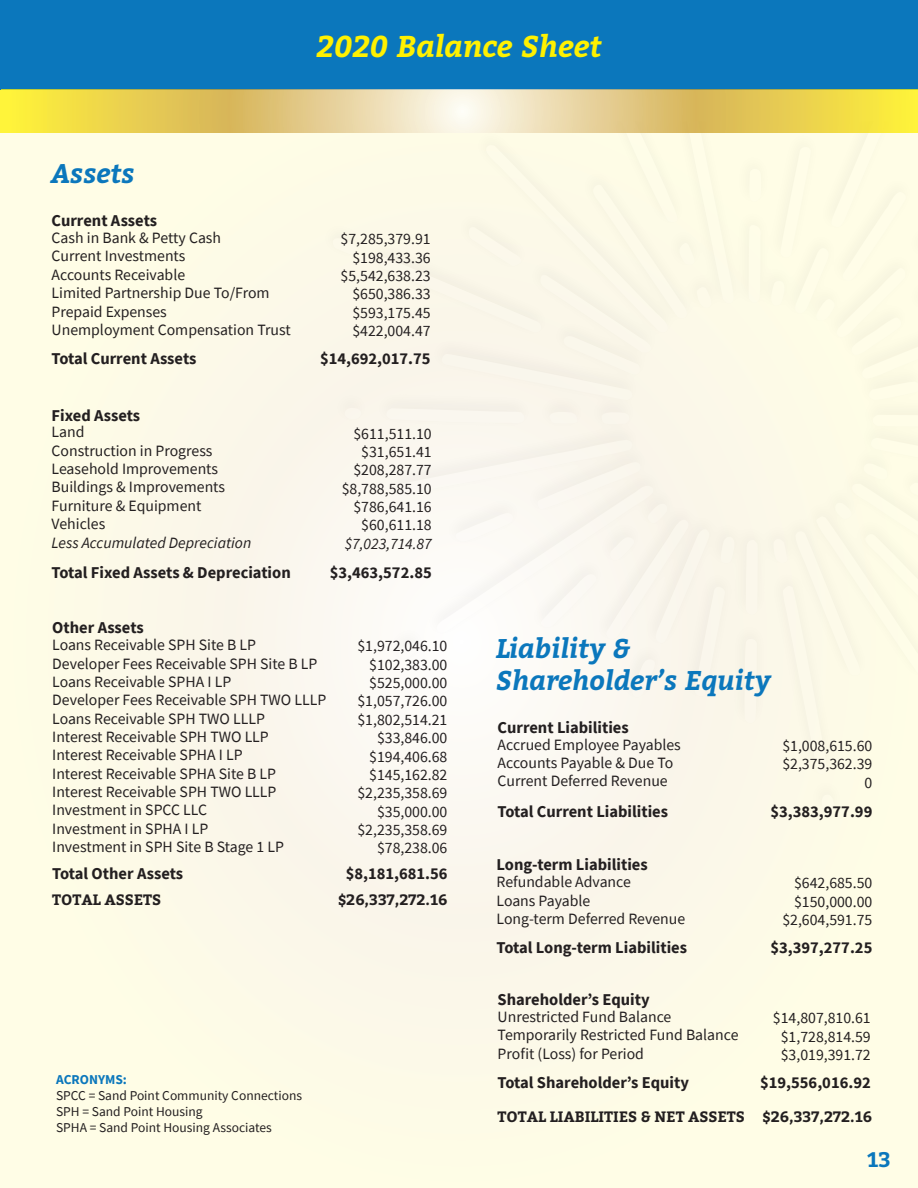
<style>
.page{position:relative;width:918px;height:1188px;background:#fff}
.page>*{position:absolute;margin:0;border:0;box-sizing:border-box;transform-origin:0 0}
.t1{font:italic 700 30px "Bitter";color:#fff101}
.t2{font:italic 700 27px/32.4px "Bitter";color:#0b77bc}
.t3{font:700 21px "Bitter";color:#0b77bc}
.t4{font:700 16.5px "Source Sans Pro";color:#231f20}
.t5{font:15.75px "Source Sans Pro";color:#231f20}
.t6{font:italic 15.75px "Source Sans Pro";color:#231f20}
.t7{font:700 15px "Bitter";color:#231f20}
.t8{font:13.5px/16.2px "Source Sans Pro";color:#231f20}
.t9{font:700 13.5px "Source Sans Pro";color:#0b77bc}
</style>
<div class="page">
<div style="left:0;top:86px;width:918px;height:1102px;background:#fdfbe7"></div>
<svg style="left:333px;top:132px;width:585px;height:678px"></svg>
<div style="left:0;top:0;width:918px;height:90px;background:#0b77bc"></div>
<svg style="left:0;top:90px;width:918px;height:42px;background:#ead578"></svg>
<h2 class="t2" style="left:51px;top:158px;width:85px">Assets</h2>
<h1 class="t1" style="left:317px;top:27px;width:286px">2020 Balance Sheet</h1>
<p class="t4" style="left:52px;top:210px;width:107px">Current Assets</p>
<p class="t5" style="left:52px;top:228px;width:171px">Cash in Bank &amp; Petty Cash</p>
<p class="t5" style="left:341px;top:229px;width:92px">$7,285,379.91</p>
<p class="t5" style="left:52px;top:246px;width:135px">Current Investments</p>
<p class="t5" style="left:352px;top:247px;width:80px">$198,433.36</p>
<p class="t5" style="left:52px;top:265px;width:135px">Accounts Receivable</p>
<p class="t5" style="left:341px;top:266px;width:92px">$5,542,638.23</p>
<p class="t5" style="left:52px;top:283px;width:220px">Limited Partnership Due To/From</p>
<p class="t5" style="left:352px;top:284px;width:80px">$650,386.33</p>
<p class="t5" style="left:52px;top:301px;width:117px">Prepaid Expenses</p>
<p class="t5" style="left:352px;top:303px;width:80px">$593,175.45</p>
<p class="t5" style="left:52px;top:320px;width:241px">Unemployment Compensation Trust</p>
<p class="t5" style="left:352px;top:321px;width:80px">$422,004.47</p>
<p class="t4" style="left:52px;top:347px;width:146px">Total Current Assets</p>
<p class="t4" style="left:320px;top:347px;width:112px">$14,692,017.75</p>
<p class="t4" style="left:52px;top:404px;width:90px">Fixed Assets</p>
<p class="t5" style="left:52px;top:422px;width:34px">Land</p>
<p class="t5" style="left:353px;top:423px;width:80px">$611,511.10</p>
<p class="t5" style="left:52px;top:441px;width:162px">Construction in Progress</p>
<p class="t5" style="left:361px;top:442px;width:72px">$31,651.41</p>
<p class="t5" style="left:52px;top:459px;width:168px">Leasehold Improvements</p>
<p class="t5" style="left:353px;top:460px;width:80px">$208,287.77</p>
<p class="t5" style="left:52px;top:477px;width:175px">Buildings &amp; Improvements</p>
<p class="t5" style="left:342px;top:478px;width:92px">$8,788,585.10</p>
<p class="t5" style="left:52px;top:496px;width:151px">Furniture &amp; Equipment</p>
<p class="t5" style="left:353px;top:497px;width:80px">$786,641.16</p>
<p class="t5" style="left:52px;top:514px;width:55px">Vehicles</p>
<p class="t5" style="left:361px;top:515px;width:72px">$60,611.18</p>
<p class="t6" style="left:52px;top:532px;width:201px">Less Accumulated Depreciation</p>
<p class="t6" style="left:345px;top:534px;width:89px">$7,023,714.87</p>
<p class="t4" style="left:52px;top:561px;width:241px">Total Fixed Assets &amp; Depreciation</p>
<p class="t4" style="left:330px;top:561px;width:103px">$3,463,572.85</p>
<p class="t4" style="left:52px;top:617px;width:93px">Other Assets</p>
<p class="t5" style="left:52px;top:635px;width:205px">Loans Receivable SPH Site B LP</p>
<p class="t5" style="left:357px;top:636px;width:92px">$1,972,046.10</p>
<p class="t5" style="left:52px;top:653px;width:267px">Developer Fees Receivable SPH Site B LP</p>
<p class="t5" style="left:369px;top:654px;width:80px">$102,383.00</p>
<p class="t5" style="left:52px;top:672px;width:181px">Loans Receivable SPHA I LP</p>
<p class="t5" style="left:369px;top:673px;width:80px">$525,000.00</p>
<p class="t5" style="left:52px;top:690px;width:276px">Developer Fees Receivable SPH TWO LLLP</p>
<p class="t5" style="left:357px;top:691px;width:92px">$1,057,726.00</p>
<p class="t5" style="left:52px;top:708px;width:214px">Loans Receivable SPH TWO LLLP</p>
<p class="t5" style="left:357px;top:710px;width:92px">$1,802,514.21</p>
<p class="t5" style="left:52px;top:727px;width:218px">Interest Receivable SPH TWO LLP</p>
<p class="t5" style="left:377px;top:728px;width:72px">$33,846.00</p>
<p class="t5" style="left:52px;top:745px;width:192px">Interest Receivable SPHA I LP</p>
<p class="t5" style="left:369px;top:746px;width:80px">$194,406.68</p>
<p class="t5" style="left:52px;top:763px;width:226px">Interest Receivable SPHA Site B LP</p>
<p class="t5" style="left:369px;top:765px;width:80px">$145,162.82</p>
<p class="t5" style="left:52px;top:782px;width:226px">Interest Receivable SPH TWO LLLP</p>
<p class="t5" style="left:357px;top:783px;width:92px">$2,235,358.69</p>
<p class="t5" style="left:52px;top:800px;width:156px">Investment in SPCC LLC</p>
<p class="t5" style="left:377px;top:801px;width:72px">$35,000.00</p>
<p class="t5" style="left:52px;top:819px;width:158px">Investment in SPHA I LP</p>
<p class="t5" style="left:357px;top:820px;width:92px">$2,235,358.69</p>
<p class="t5" style="left:52px;top:837px;width:233px">Investment in SPH Site B Stage 1 LP</p>
<p class="t5" style="left:377px;top:838px;width:72px">$78,238.06</p>
<p class="t4" style="left:52px;top:863px;width:132px">Total Other Assets</p>
<p class="t4" style="left:346px;top:863px;width:103px">$8,181,681.56</p>
<p class="t7" style="left:52px;top:890px;width:111px">TOTAL ASSETS</p>
<p class="t7" style="left:338px;top:890px;width:111px">$26,337,272.16</p>
<p class="t9" style="left:56px;top:1070px;width:72px">ACRONYMS:</p>
<p class="t8" style="left:56px;top:1087px;width:247px">SPCC = Sand Point Community Connections<br>SPH = Sand Point Housing<br>SPHA = Sand Point Housing Associates</p>
<h2 class="t2" style="left:496px;top:633px;width:276px">Liability &amp;<br>Shareholder’s Equity</h2>
<p class="t4" style="left:498px;top:716px;width:133px">Current Liabilities</p>
<p class="t5" style="left:498px;top:734px;width:185px">Accrued Employee Payables</p>
<p class="t5" style="left:782px;top:736px;width:92px">$1,008,615.60</p>
<p class="t5" style="left:498px;top:753px;width:177px">Accounts Payable &amp; Due To</p>
<p class="t5" style="left:782px;top:754px;width:92px">$2,375,362.39</p>
<p class="t5" style="left:498px;top:771px;width:172px">Current Deferred Revenue</p>
<p class="t5" style="left:865px;top:772px;width:9px">0</p>
<p class="t4" style="left:498px;top:800px;width:172px">Total Current Liabilities</p>
<p class="t4" style="left:770px;top:800px;width:103px">$3,383,977.99</p>
<p class="t4" style="left:497px;top:854px;width:153px">Long-term Liabilities</p>
<p class="t5" style="left:497px;top:872px;width:136px">Refundable Advance</p>
<p class="t5" style="left:794px;top:873px;width:80px">$642,685.50</p>
<p class="t5" style="left:497px;top:890px;width:95px">Loans Payable</p>
<p class="t5" style="left:794px;top:892px;width:80px">$150,000.00</p>
<p class="t5" style="left:497px;top:909px;width:190px">Long-term Deferred Revenue</p>
<p class="t5" style="left:782px;top:910px;width:92px">$2,604,591.75</p>
<p class="t4" style="left:497px;top:936px;width:192px">Total Long-term Liabilities</p>
<p class="t4" style="left:770px;top:936px;width:103px">$3,397,277.25</p>
<p class="t4" style="left:498px;top:988px;width:154px">Shareholder’s Equity</p>
<p class="t5" style="left:498px;top:1007px;width:175px">Unrestricted Fund Balance</p>
<p class="t5" style="left:773px;top:1008px;width:99px">$14,807,810.61</p>
<p class="t5" style="left:498px;top:1025px;width:242px">Temporarily Restricted Fund Balance</p>
<p class="t5" style="left:781px;top:1026px;width:92px">$1,728,814.59</p>
<p class="t5" style="left:498px;top:1044px;width:148px">Profit (Loss) for Period</p>
<p class="t5" style="left:781px;top:1045px;width:92px">$3,019,391.72</p>
<p class="t4" style="left:498px;top:1071px;width:193px">Total Shareholder’s Equity</p>
<p class="t4" style="left:760px;top:1071px;width:112px">$19,556,016.92</p>
<p class="t7" style="left:497px;top:1108px;width:376px">TOTAL LIABILITIES &amp; NET ASSETS $26,337,272.16</p>
<h3 class="t3" style="left:867px;top:1147px;width:25px">13</h3>
</div>
